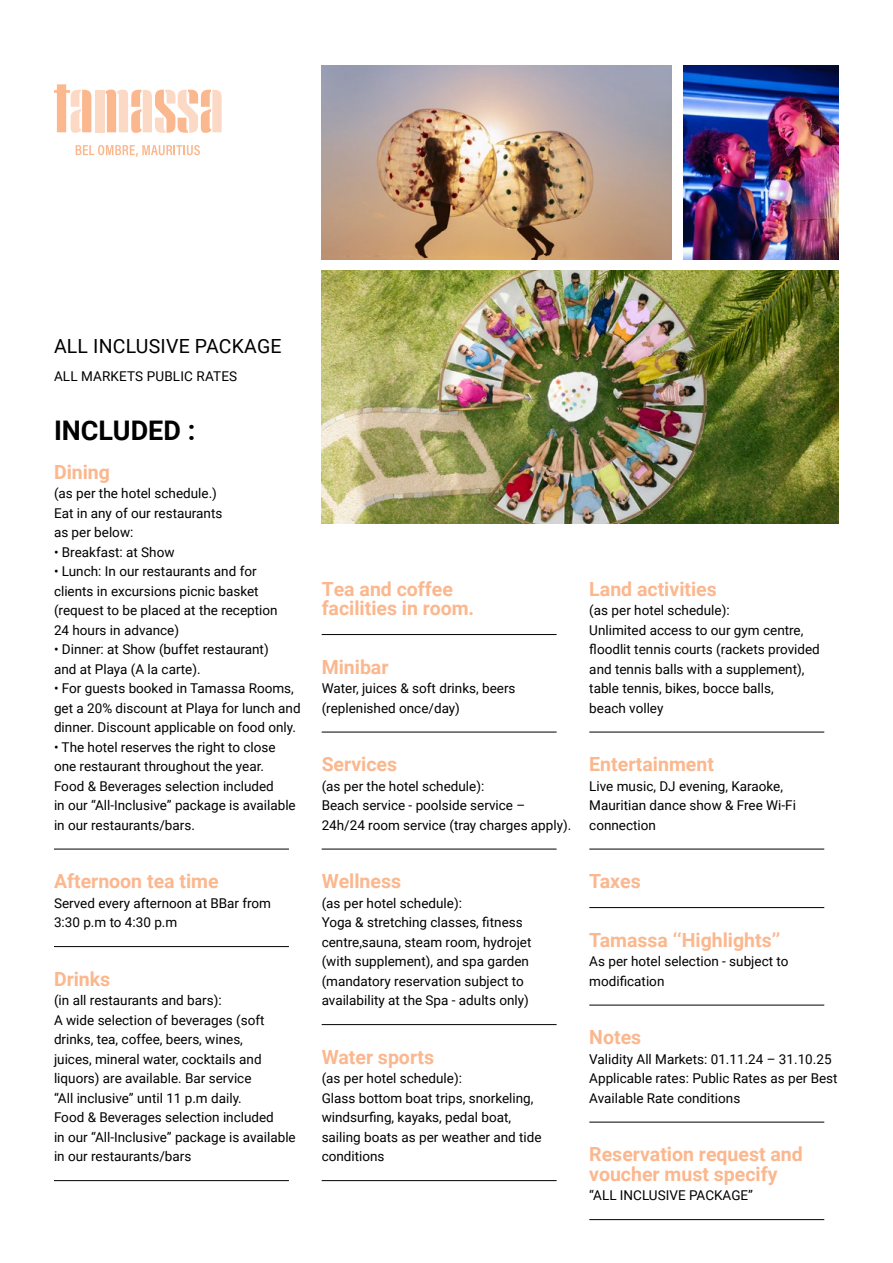
<style>
.page{position:relative;width:893px;height:1263px;background:#fff}
.page>*{position:absolute;margin:0;border:0;box-sizing:border-box;transform-origin:0 0}
.t1{font:700 27px "Roboto";color:#000101}
.t2{font:700 19.5px/19.5px "Roboto";color:#fbb78e}
.t3{font:19.5px "Roboto";letter-spacing:.01em;color:#000}
.t4{font:13.5px/19.5px "Roboto";color:#000}
</style>
<div class="page">
<img style="left:322px;top:270px;width:517px;height:254px">
<img style="left:322px;top:66px;width:350px;height:193px">
<img style="left:683px;top:66px;width:156px;height:193px">
<svg style="left:54px;top:84px;width:37px;height:49px"></svg>
<div style="left:95px;top:90px;width:9px;height:42px;background:#fcd9c4"></div>
<svg style="left:105px;top:90px;width:117px;height:43px"></svg>
<svg style="left:76px;top:145px;width:124px;height:12px"></svg>
<hr style="left:54px;top:849px;width:235px;height:1px;background:#000">
<hr style="left:54px;top:946px;width:235px;height:1px;background:#000">
<hr style="left:54px;top:1180px;width:235px;height:1px;background:#000">
<hr style="left:322px;top:634px;width:235px;height:1px;background:#000">
<hr style="left:322px;top:732px;width:235px;height:1px;background:#000">
<hr style="left:322px;top:849px;width:235px;height:1px;background:#000">
<hr style="left:322px;top:1024px;width:235px;height:1px;background:#000">
<hr style="left:322px;top:1180px;width:235px;height:1px;background:#000">
<hr style="left:589px;top:732px;width:235px;height:1px;background:#000">
<hr style="left:589px;top:849px;width:235px;height:1px;background:#000">
<hr style="left:589px;top:907px;width:235px;height:1px;background:#000">
<hr style="left:589px;top:1005px;width:235px;height:1px;background:#000">
<hr style="left:589px;top:1122px;width:235px;height:1px;background:#000">
<hr style="left:589px;top:1219px;width:235px;height:1px;background:#000">
<h2 class="t3" style="left:54px;top:332px;width:229px">ALL INCLUSIVE PACKAGE</h2>
<p class="t4" style="left:54px;top:366px;width:185px">ALL MARKETS PUBLIC RATES</p>
<h1 class="t1" style="left:54px;top:411px;width:143px">INCLUDED :</h1>
<h2 class="t2" style="left:54px;top:461px;width:57px">Dining</h2>
<p class="t4" style="left:54px;top:483px;width:170px">(as per the hotel schedule.)<br>Eat in any of our restaurants as per below:</p>
<p class="t4" style="left:54px;top:542px;width:122px">• Breakfast: at Show</p>
<p class="t4" style="left:54px;top:561px;width:225px">• Lunch: In our restaurants and for clients in excursions picnic basket (request to be placed at the reception<br>24 hours in advance)</p>
<p class="t4" style="left:54px;top:639px;width:216px">• Dinner: at Show (buffet restaurant) and at Playa (A la carte).</p>
<p class="t4" style="left:54px;top:678px;width:248px">• For guests booked in Tamassa Rooms, get a 20% discount at Playa for lunch and dinner. Discount applicable on food only.</p>
<p class="t4" style="left:54px;top:737px;width:243px">• The hotel reserves the right to close one restaurant throughout the year.<br>Food &amp; Beverages selection included<br>in our “All-Inclusive” package is available in our restaurants/bars.</p>
<h2 class="t2" style="left:54px;top:871px;width:166px">Afternoon tea time</h2>
<p class="t4" style="left:54px;top:893px;width:219px">Served every afternoon at BBar from<br>3:30 p.m to 4:30 p.m</p>
<h2 class="t2" style="left:54px;top:968px;width:58px">Drinks</h2>
<p class="t4" style="left:54px;top:990px;width:243px">(in all restaurants and bars):<br>A wide selection of beverages (soft drinks, tea, coffee, beers, wines,<br>juices, mineral water, cocktails and liquors) are available. Bar service<br>“All inclusive” until 11 p.m daily.<br>Food &amp; Beverages selection included<br>in our “All-Inclusive” package is available in our restaurants/bars</p>
<h2 class="t2" style="left:322px;top:578px;width:154px">Tea and coffee facilities in room.</h2>
<h2 class="t2" style="left:322px;top:656px;width:68px">Minibar</h2>
<p class="t4" style="left:322px;top:678px;width:195px">Water, juices &amp; soft drinks, beers (replenished once/day)</p>
<h2 class="t2" style="left:322px;top:754px;width:77px">Services</h2>
<p class="t4" style="left:322px;top:776px;width:251px">(as per the hotel schedule):<br>Beach service - poolside service –<br>24h/24 room service (tray charges apply).</p>
<h2 class="t2" style="left:322px;top:871px;width:81px">Wellness</h2>
<p class="t4" style="left:322px;top:893px;width:211px">(as per hotel schedule):<br>Yoga &amp; stretching classes, fitness centre,sauna, steam room, hydrojet (with supplement), and spa garden (mandatory reservation subject to availability at the Spa - adults only)</p>
<h2 class="t2" style="left:322px;top:1046px;width:114px">Water sports</h2>
<p class="t4" style="left:322px;top:1068px;width:221px">(as per hotel schedule):<br>Glass bottom boat trips, snorkeling, windsurfing, kayaks, pedal boat, sailing boats as per weather and tide conditions</p>
<h2 class="t2" style="left:589px;top:578px;width:129px">Land activities</h2>
<p class="t4" style="left:589px;top:600px;width:232px">(as per hotel schedule):<br>Unlimited access to our gym centre, floodlit tennis courts (rackets provided and tennis balls with a supplement), table tennis, bikes, bocce balls,<br>beach volley</p>
<h2 class="t2" style="left:589px;top:754px;width:126px">Entertainment</h2>
<p class="t4" style="left:589px;top:776px;width:208px">Live music, DJ evening, Karaoke,<br>Mauritian dance show &amp; Free Wi-Fi connection</p>
<h2 class="t2" style="left:589px;top:871px;width:53px">Taxes</h2>
<h2 class="t2" style="left:589px;top:929px;width:192px">Tamassa ‘‘Highlights’’</h2>
<p class="t4" style="left:589px;top:951px;width:201px">As per hotel selection - subject to modification</p>
<h2 class="t2" style="left:589px;top:1027px;width:53px">Notes</h2>
<p class="t4" style="left:589px;top:1049px;width:250px">Validity All Markets: 01.11.24 – 31.10.25<br>Applicable rates: Public Rates as per Best<br>Available Rate conditions</p>
<h2 class="t2" style="left:589px;top:1144px;width:215px">Reservation request and voucher must specify</h2>
<p class="t4" style="left:589px;top:1185px;width:165px">“ALL INCLUSIVE PACKAGE”</p>
</div>
